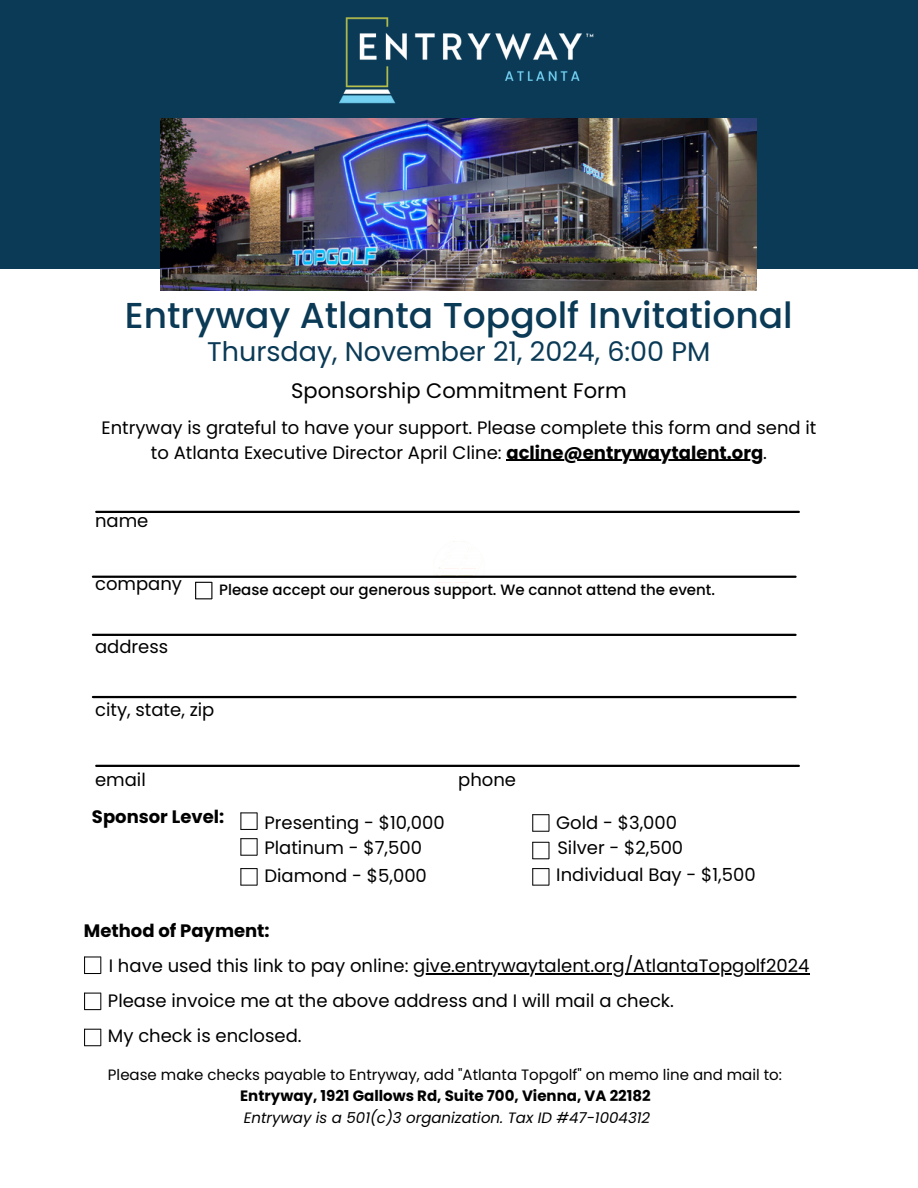
<style>
.page{position:relative;width:918px;height:1188px;background:#fff}
.page>*{position:absolute;margin:0;border:0;box-sizing:border-box;transform-origin:0 0}
.t1{font:500 36px "Poppins";color:#0a3a56}
.t2{font:27px "Poppins";color:#0a3a56}
.t3{font:21px "Poppins";color:#000}
.t4{font:18px/34.8px "Poppins";color:#000}
.t5{font:700 18px "Poppins";color:#000}
.t6{font:15px "Poppins";color:#000}
.t7{font:500 15px "Poppins";color:#000}
.t8{font:italic 15px "Poppins";color:#000}
.t9{font:700 15px "Poppins";color:#000}
.s1{font-weight:700}
</style>
<div class="page">
<img style="left:433px;top:541px;width:52px;height:47px">
<hr style="left:96px;top:511px;width:703px;height:2px;background:#000">
<hr style="left:93px;top:576px;width:703px;height:2px;background:#000">
<hr style="left:93px;top:634px;width:703px;height:2px;background:#000">
<hr style="left:93px;top:696px;width:703px;height:2px;background:#000">
<hr style="left:96px;top:765px;width:703px;height:2px;background:#000">
<hr style="left:413px;top:973px;width:397px;height:1px;background:#000">
<svg style="left:84px;top:956px;width:17px;height:18px"></svg>
<svg style="left:84px;top:993px;width:17px;height:17px"></svg>
<svg style="left:84px;top:1029px;width:17px;height:17px"></svg>
<svg style="left:240px;top:838px;width:18px;height:18px"></svg>
<svg style="left:532px;top:814px;width:18px;height:18px"></svg>
<svg style="left:532px;top:842px;width:18px;height:17px"></svg>
<svg style="left:240px;top:812px;width:18px;height:18px"></svg>
<svg style="left:240px;top:868px;width:18px;height:18px"></svg>
<svg style="left:532px;top:868px;width:18px;height:18px"></svg>
<div style="left:0;top:0;width:918px;height:268px;background:#0a3a56"></div>
<img style="left:160px;top:118px;width:597px;height:172px">
<svg style="left:195px;top:582px;width:17px;height:17px"></svg>
<img style="left:339px;top:17px;width:255px;height:87px">
<hr style="left:507px;top:460px;width:256px;height:1px;background:#000">
<h5 class="t1" style="left:125px;top:290px;width:669px">Entryway Atlanta Topgolf Invitational</h5>
<h5 class="t2" style="left:207px;top:333px;width:504px">Thursday, November 21, 2024, 6:00 PM</h5>
<h3 class="t3" style="left:291px;top:376px;width:337px">Sponsorship Commitment Form</h3>
<h4 class="t4" style="left:101px;top:415px;width:717px;line-height:24.8px;text-align:center">Entryway is grateful to have your support. Please complete this form and send it to Atlanta Executive Director April Cline: <span class="s1">acline@entrywaytalent.org</span>.</h4>
<h1 class="t4" style="left:95px;top:503px;width:55px">name</h1>
<h2 class="t4" style="left:95px;top:566px;width:88px">company</h2>
<h4 class="t4" style="left:95px;top:629px;width:75px">address</h4>
<p class="t7" style="left:219px;top:579px;width:497px">Please accept our generous support. We cannot attend the event.</p>
<h4 class="t4" style="left:95px;top:692px;width:121px">city, state, zip</h4>
<h4 class="t4" style="left:95px;top:762px;width:52px">email</h4>
<h4 class="t4" style="left:458px;top:762px;width:59px">phone</h4>
<p class="t5" style="left:92px;top:804px;width:134px">Sponsor Level:</p>
<h4 class="t4" style="left:264px;top:805px;width:182px">Presenting - $10,000</h4>
<h4 class="t4" style="left:264px;top:831px;width:159px">Platinum - $7,500</h4>
<h4 class="t4" style="left:556px;top:805px;width:122px">Gold - $3,000</h4>
<h4 class="t4" style="left:557px;top:831px;width:127px">Silver - $2,500</h4>
<p class="t4" style="left:264px;top:859px;width:164px">Diamond - $5,000</p>
<p class="t4" style="left:556px;top:857px;width:201px">Individual Bay - $1,500</p>
<h4 class="t4" style="left:109px;top:913px;width:702px;text-indent:-25px"><span class="s1">Method of Payment:<br></span>I have used this link to pay online: give.entrywaytalent.org/AtlantaTopgolf2024</h4>
<h4 class="t4" style="left:108px;top:983px;width:568px">Please invoice me at the above address and I will mail a check.<br>My check is enclosed.</h4>
<h4 class="t6" style="left:108px;top:1064px;width:676px">Please make checks payable to Entryway, add "Atlanta Topgolf" on memo line and mail to:</h4>
<p class="t9" style="left:240px;top:1086px;width:412px">Entryway, 1921 Gallows Rd, Suite 700, Vienna, VA 22182</p>
<p class="t8" style="left:244px;top:1107px;width:408px">Entryway is a 501(c)3 organization. Tax ID #47-1004312</p>
</div>
